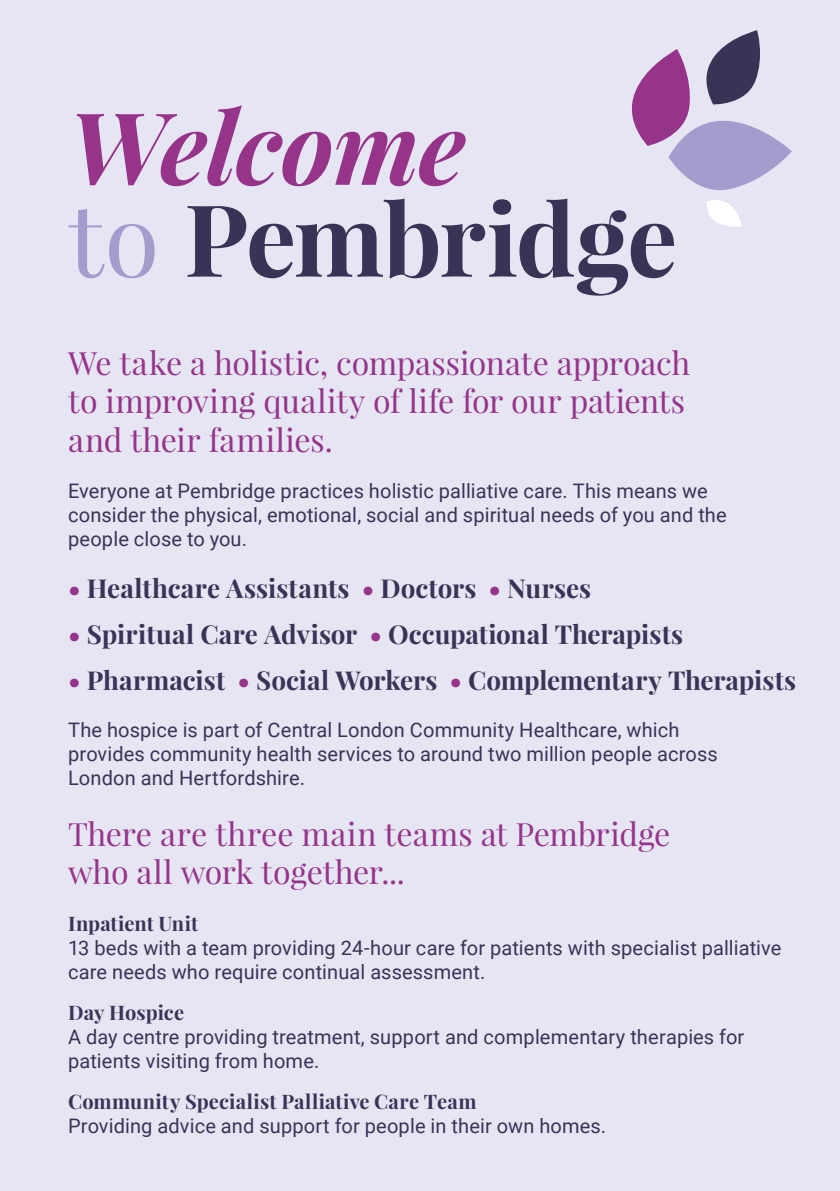
<style>
.page{position:relative;width:840px;height:1191px;background:#fff}
.page>*{position:absolute;margin:0;border:0;box-sizing:border-box;transform-origin:0 0}
.t1{font:700 100px/92px "Playfair Display";letter-spacing:-.025em;color:#383456}
.t2{font:32px/38.4px "Playfair Display";letter-spacing:-.005em;color:#96348a}
.t3{font:700 26px "Playfair Display";color:#383456}
.t4{font:20px/24px "Roboto";letter-spacing:.005em;color:#383456}
.t5{font:700 20px "Playfair Display";letter-spacing:.01em;color:#383456}
.s1{font-style:italic;color:#96348a}
.s2{font-weight:400;color:#a49ccc}
.s3{color:#96348a}
</style>
<div class="page">
<div style="left:0;top:0;width:839px;height:1191px;background:#e5e5f4"></div>
<svg style="left:631px;top:30px;width:160px;height:197px"></svg>
<h1 class="t1" style="left:68px;top:101px;width:610px"><span class="s1">Welcome<br></span><span class="s2">to</span> Pembridge</h1>
<h2 class="t2" style="left:68px;top:343px;width:623px">We take a holistic, compassionate approach to improving quality of life for our patients and their families.</h2>
<p class="t4" style="left:68px;top:478px;width:659px">Everyone at Pembridge practices holistic palliative care. This means we consider the physical, emotional, social and spiritual needs of you and the people close to you.</p>
<h3 class="t3" style="left:68px;top:572px;width:524px"><span class="s3">•</span> Healthcare Assistants <span class="s3">•</span> Doctors <span class="s3">•</span> Nurses</h3>
<h3 class="t3" style="left:68px;top:618px;width:616px"><span class="s3">•</span> Spiritual Care Advisor <span class="s3">•</span> Occupational Therapists</h3>
<h3 class="t3" style="left:68px;top:664px;width:729px"><span class="s3">•</span> Pharmacist <span class="s3">•</span> Social Workers <span class="s3">•</span> Complementary Therapists</h3>
<p class="t4" style="left:68px;top:717px;width:651px">The hospice is part of Central London Community Healthcare, which provides community health services to around two million people across<br>London and Hertfordshire.</p>
<h2 class="t2" style="left:68px;top:814px;width:603px">There are three main teams at Pembridge who all work together...</h2>
<p class="t5" style="left:68px;top:911px;width:132px">Inpatient Unit</p>
<p class="t4" style="left:68px;top:935px;width:714px">13 beds with a team providing 24-hour care for patients with specialist palliative care needs who require continual assessment.</p>
<p class="t5" style="left:68px;top:1000px;width:117px">Day Hospice</p>
<p class="t4" style="left:68px;top:1024px;width:677px">A day centre providing treatment, support and complementary therapies for patients visiting from home.</p>
<p class="t5" style="left:68px;top:1089px;width:409px">Community Specialist Palliative Care Team</p>
<p class="t4" style="left:68px;top:1113px;width:539px">Providing advice and support for people in their own homes.</p>
</div>
